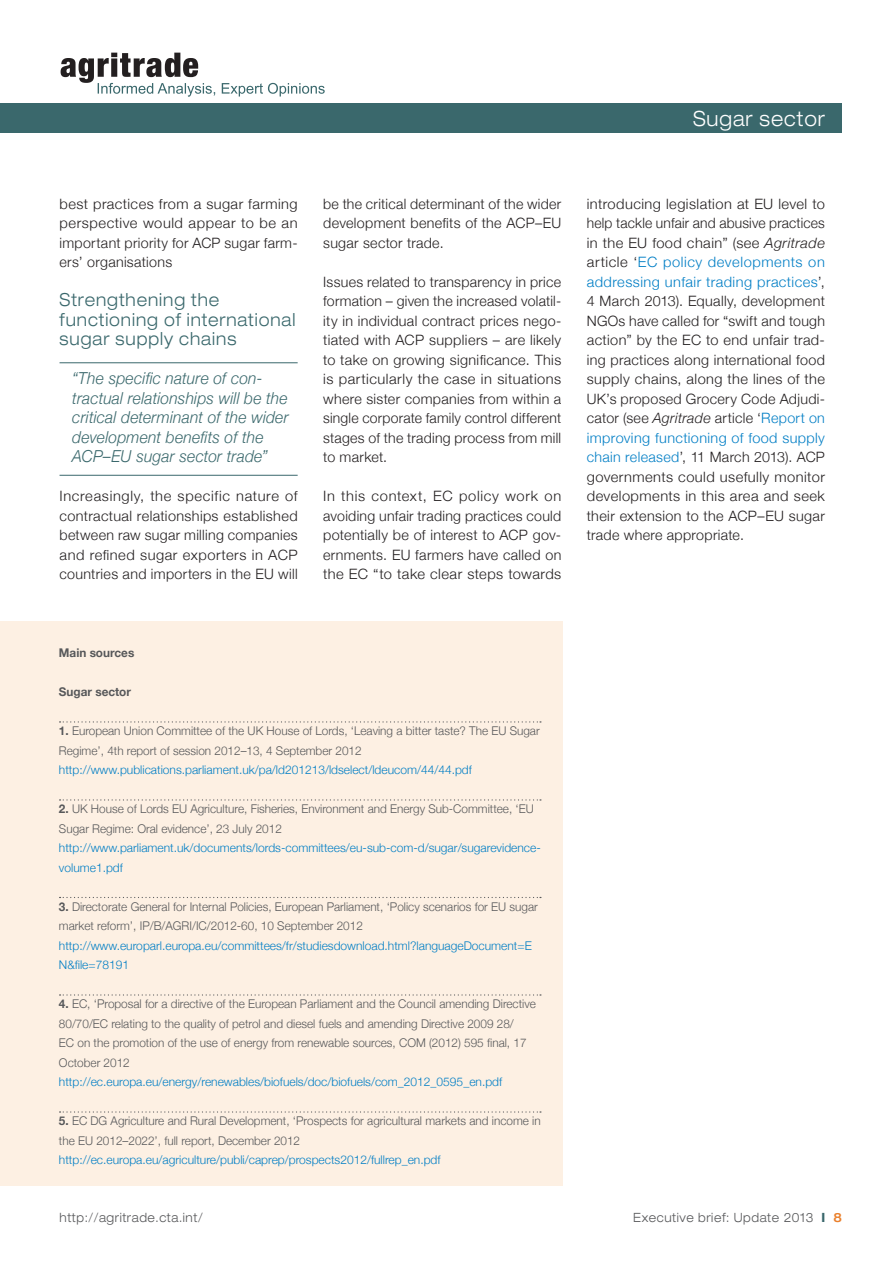
<style>
.page{position:relative;width:893px;height:1263px;background:#fff}
.page>*{position:absolute;margin:0;border:0;box-sizing:border-box;transform-origin:0 0}
.t1{font:300 expanded 21px "Helvetica Neue";letter-spacing:.05em;color:#fff;scale:.9 1}
.t2{font:300 expanded 18px/19.5px "Helvetica Neue";letter-spacing:.06em;color:#3a686c;scale:.9 1}
.t3{font:italic 300 16.5px/19.5px "Helvetica Neue";letter-spacing:.01em;color:#3a686c;scale:.95 1}
.t4{font:300 14.25px/19.5px "Helvetica Neue";letter-spacing:.02em;color:#231f20;text-align:justify}
.t5{font:300 expanded 12.75px "Helvetica Neue";letter-spacing:.05em;color:#57585a;scale:.9 1}
.t6{font:300 12px/19.5px "Helvetica Neue";color:#57585a}
.t7{font:300 12px/19.5px "Helvetica Neue";color:#007ec5}
.t8{font:700 12px "Helvetica Neue";color:#57585a}
.s1{font-style:italic}
.s2{color:#007ec5}
.s3{font-weight:700}
.s4{font-weight:700;color:#3a686c}
.s5{font-weight:500;color:#ea802c}
</style>
<div class="page">
<div style="left:0;top:103px;width:842px;height:30px;background:#3a686c"></div>
<svg style="left:61px;top:53px;width:264px;height:44px"></svg>
<hr style="left:60px;top:362px;width:238px;height:1px;background:#3a686c">
<hr style="left:60px;top:475px;width:238px;height:1px;background:#3a686c">
<div style="left:0;top:621px;width:563px;height:564px;background:#fdf0e3"></div>
<svg style="left:60px;top:721px;width:481px;height:1px"></svg>
<svg style="left:60px;top:799px;width:481px;height:1px"></svg>
<svg style="left:60px;top:897px;width:481px;height:1px"></svg>
<svg style="left:60px;top:994px;width:481px;height:1px"></svg>
<svg style="left:60px;top:1111px;width:481px;height:1px"></svg>
<h1 class="t1" style="left:693px;top:106px;width:148px">Sugar sector</h1>
<p class="t4" style="left:60px;top:193px;width:240px">best practices from a sugar farming perspective would appear to be an important priority for ACP sugar farm&shy;ers’ organisations</p>
<p class="t2" style="left:60px;top:290px;width:264px">Strengthening the functioning of international sugar supply chains</p>
<p class="t3" style="left:72px;top:368px;width:229px">“The specific nature of con&shy;tractual relationships will be the critical determinant of the wider development benefits of the<br>ACP–EU sugar sector trade”</p>
<p class="t4" style="left:60px;top:486px;width:240px">Increasingly, the specific nature of contractual relationships established between raw sugar milling companies and refined sugar exporters in ACP countries and importers in the EU will</p>
<p class="t4" style="left:323px;top:193px;width:240px">be the critical determinant of the wider development benefits of the ACP–EU sugar sector trade.</p>
<p class="t4" style="left:323px;top:271px;width:240px">Issues related to transparency in price formation – given the increased volatil&shy;ity in individual contract prices nego&shy;tiated with ACP suppliers – are likely to take on growing significance. This is particularly the case in situations where sister companies from within a single corporate family control different stages of the trading process from mill to market.</p>
<p class="t4" style="left:323px;top:486px;width:240px">In this context, EC policy work on avoiding unfair trading practices could potentially be of interest to ACP gov&shy;ernments. EU farmers have called on the EC “to take clear steps towards</p>
<p class="t4" style="left:587px;top:193px;width:240px">introducing legislation at EU level to help tackle unfair and abusive practices in the EU food chain” (see <span class="s1">Agritrade </span>article ‘<span class="s2">EC policy developments on addressing unfair trading practices</span>’, 4 March 2013). Equally, development NGOs have called for “swift and tough action” by the EC to end unfair trad&shy;ing practices along international food supply chains, along the lines of the UK’s proposed Grocery Code Adjudi&shy;cator (see <span class="s1">Agritrade</span> article ‘<span class="s2">Report on improving functioning of food supply chain released</span>’, 11 March 2013). ACP governments could usefully monitor developments in this area and seek their extension to the ACP–EU sugar trade where appropriate.</p>
<p class="t8" style="left:59px;top:642px;width:77px">Main sources</p>
<p class="t8" style="left:59px;top:681px;width:74px">Sugar sector</p>
<p class="t6" style="left:59px;top:721px;width:482px"><span class="s3">1.</span> European Union Committee of the UK House of Lords, ‘Leaving a bitter taste? The EU Sugar<br>Regime’, 4th report of session 2012–13, 4 September 2012</p>
<p class="t7" style="left:59px;top:760px;width:414px">http://www.publications.parliament.uk/pa/ld201213/ldselect/ldeucom/44/44.pdf</p>
<p class="t6" style="left:59px;top:799px;width:476px"><span class="s3">2.</span> UK House of Lords EU Agriculture, Fisheries, Environment and Energy Sub-Committee, ‘EU<br>Sugar Regime: Oral evidence’, 23 July 2012</p>
<p class="t7" style="left:59px;top:838px;width:483px">http://www.parliament.uk/documents/lords-committees/eu-sub-com-d/sugar/sugarevidence&shy;volume1.pdf</p>
<p class="t6" style="left:59px;top:896px;width:480px"><span class="s3">3.</span> Directorate General for Internal Policies, European Parliament, ‘Policy scenarios for EU sugar market reform’, IP/B/AGRI/IC/2012-60, 10 September 2012</p>
<p class="t7" style="left:59px;top:935px;width:474px">http://www.europarl.europa.eu/committees/fr/studiesdownload.html?languageDocument=E<br>N&amp;file=78191</p>
<p class="t6" style="left:59px;top:994px;width:478px"><span class="s3">4.</span> EC, ‘Proposal for a directive of the European Parliament and the Council amending Directive 80/70/EC relating to the quality of petrol and diesel fuels and amending Directive 2009 28/<br>EC on the promotion of the use of energy from renewable sources, COM (2012) 595 final, 17<br>October 2012</p>
<p class="t7" style="left:59px;top:1072px;width:445px">http://ec.europa.eu/energy/renewables/biofuels/doc/biofuels/com_2012_0595_en.pdf</p>
<p class="t6" style="left:59px;top:1111px;width:483px"><span class="s3">5.</span> EC DG Agriculture and Rural Development, ‘Prospects for agricultural markets and income in the EU 2012–2022’, full report, December 2012</p>
<p class="t7" style="left:59px;top:1150px;width:383px">http://ec.europa.eu/agriculture/publi/caprep/prospects2012/fullrep_en.pdf</p>
<p class="t5" style="left:60px;top:1210px;width:161px">http://agritrade.cta.int/</p>
<p class="t5" style="left:633px;top:1210px;width:233px">Executive brief: Update 2013 <span class="s4">I</span> <span class="s5">8</span></p>
</div>
